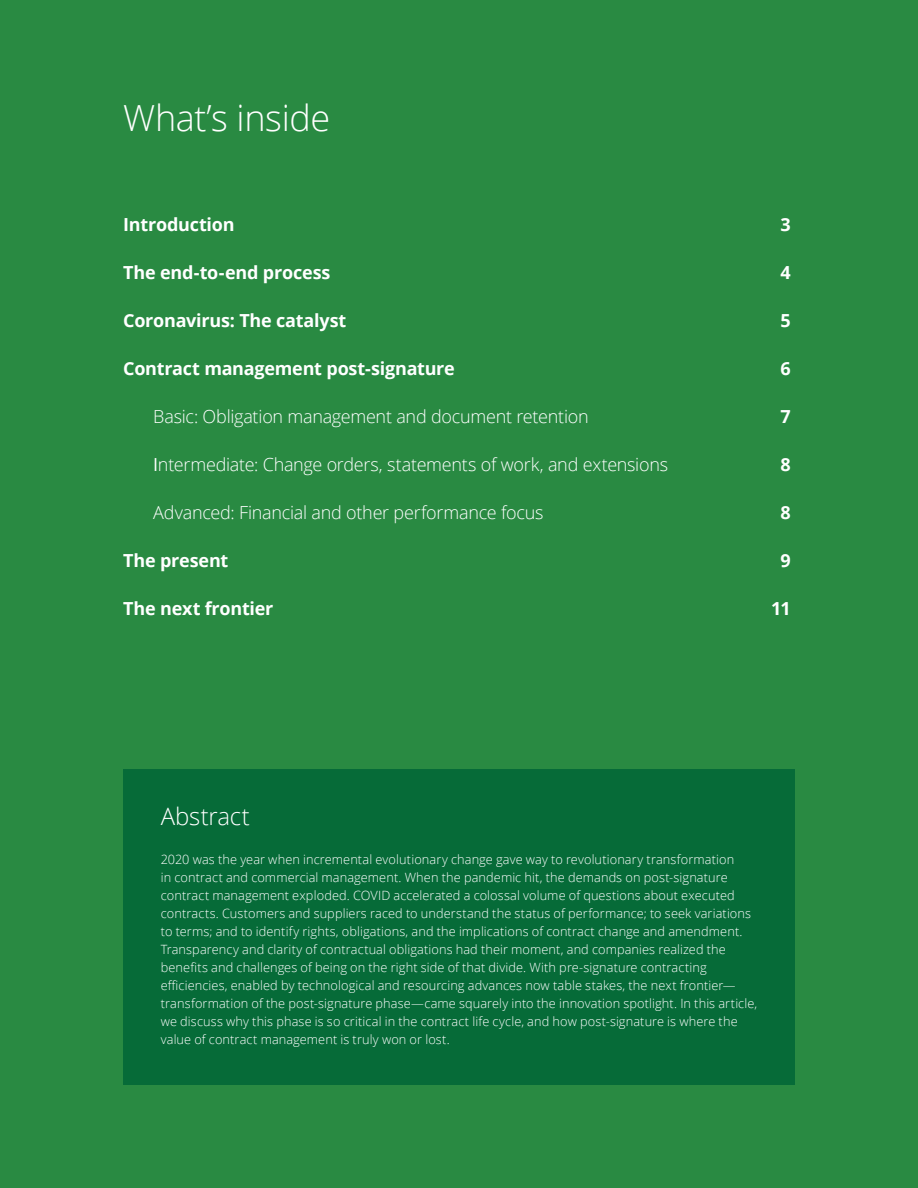
<style>
.page{position:relative;width:918px;height:1188px;background:#298a42}
.page>*{position:absolute;margin:0;border:0;box-sizing:border-box;transform-origin:0 0}
.t1{font:300 36px "Open Sans";letter-spacing:-.01em;color:#fff}
.t2{font:300 24px "Open Sans";letter-spacing:-.01em;color:#fff}
.t3{font:300 18px "Open Sans";letter-spacing:-.015em;color:#fff}
.t4{font:700 18px "Open Sans";letter-spacing:-.015em;color:#fff}
.t5{font:300 12.75px/18px "Open Sans";letter-spacing:.01em;color:#fff}
.s1{font-weight:400}
</style>
<div class="page">
<div style="left:123px;top:770px;width:672px;height:315px;background:#066b38"></div>
<h1 class="t1" style="left:123px;top:93px;width:208px">What’s inside</h1>
<h3 class="t4" style="left:123px;top:212px;width:113px">Introduction</h3>
<h3 class="t4" style="left:781px;top:212px;width:12px">3</h3>
<h3 class="t4" style="left:123px;top:260px;width:209px">The end-to-end process</h3>
<h3 class="t4" style="left:781px;top:260px;width:12px">4</h3>
<h3 class="t4" style="left:123px;top:308px;width:225px">Coronavirus: The catalyst</h3>
<h3 class="t4" style="left:781px;top:308px;width:12px">5</h3>
<h3 class="t4" style="left:123px;top:356px;width:333px">Contract management post-signature</h3>
<h3 class="t4" style="left:780px;top:356px;width:12px">6</h3>
<h3 class="t3" style="left:153px;top:404px;width:437px">Basic: Obligation management and document retention</h3>
<h3 class="t4" style="left:780px;top:404px;width:12px">7</h3>
<h3 class="t3" style="left:153px;top:452px;width:516px"><span class="s1">I</span>ntermediate: Change orders, statements of work, and extensions</h3>
<h3 class="t4" style="left:780px;top:452px;width:12px">8</h3>
<h3 class="t3" style="left:153px;top:500px;width:392px">Advanced: Financial and other performance focus</h3>
<h3 class="t4" style="left:780px;top:500px;width:12px">8</h3>
<h3 class="t4" style="left:123px;top:548px;width:107px">The present</h3>
<h3 class="t4" style="left:780px;top:548px;width:12px">9</h3>
<h3 class="t4" style="left:123px;top:596px;width:152px">The next frontier</h3>
<h3 class="t4" style="left:771px;top:596px;width:21px">11</h3>
<h2 class="t2" style="left:161px;top:800px;width:91px">Abstract</h2>
<p class="t5" style="left:161px;top:850px;width:598px">2020 was the year when incremental evolutionary change gave way to revolutionary transformation<br>in contract and commercial management. When the pandemic hit, the demands on post-signature contract management exploded. COVID accelerated a colossal volume of questions about executed contracts. Customers and suppliers raced to understand the status of performance; to seek variations to terms; and to identify rights, obligations, and the implications of contract change and amendment.<br>Transparency and clarity of contractual obligations had their moment, and companies realized the benefits and challenges of being on the right side of that divide. With pre-signature contracting efficiencies, enabled by technological and resourcing advances now table stakes, the next frontier— transformation of the post-signature phase—came squarely into the innovation spotlight. In this article, we discuss why this phase is so critical in the contract life cycle, and how post-signature is where the value of contract management is truly won or lost.</p>
</div>
